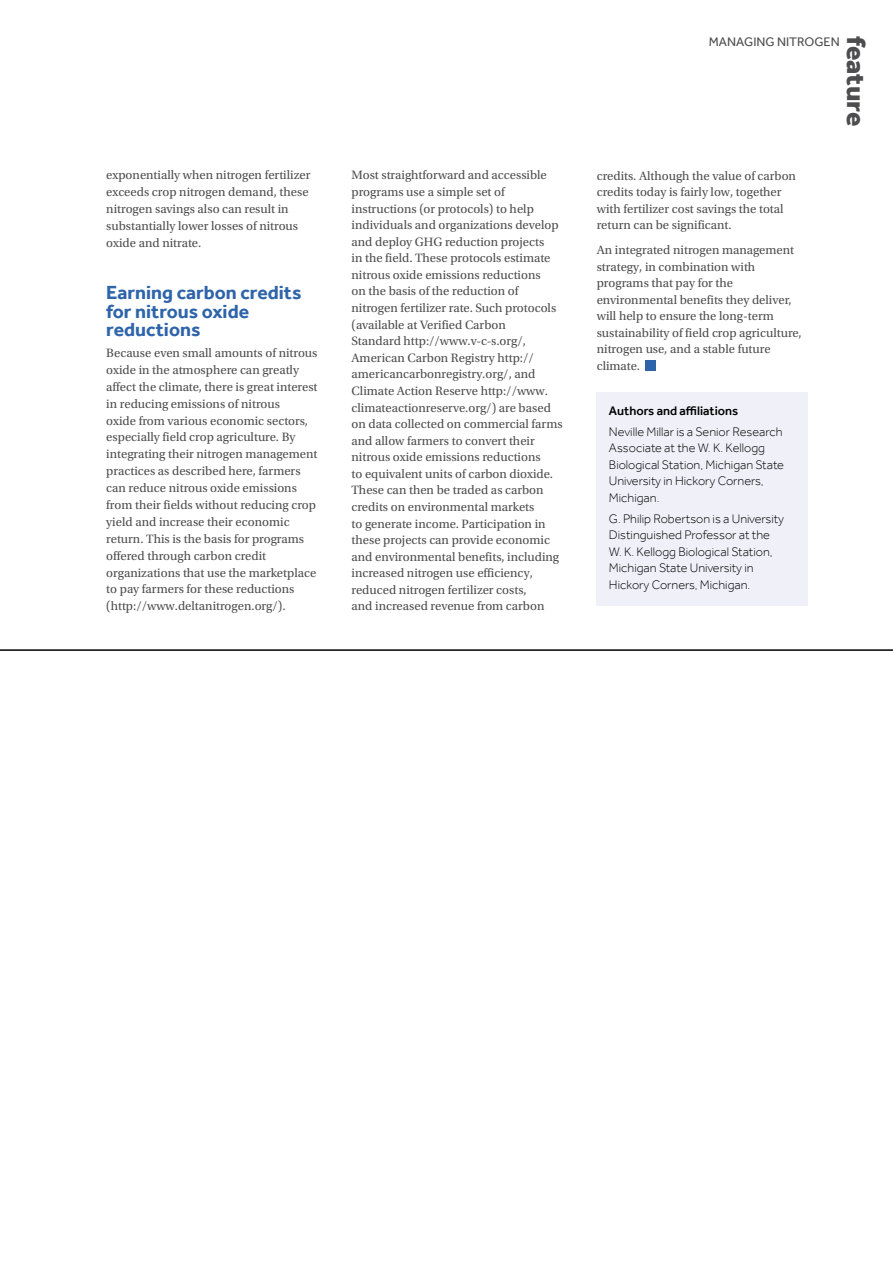
<style>
.page{position:relative;width:893px;height:1263px;background:#fff}
.page>*{position:absolute;margin:0;border:0;box-sizing:border-box;transform-origin:0 0}
.t1{font:800 27px "Effra";color:#4d4d4f}
.t2{font:700 19.5px/18.3px "Effra";color:#2e64aa}
.t3{font:12.75px/16.6px "Utopia Std";color:#4d4d4f}
.t4{font:300 12.75px/16.5px "Effra";color:#000}
.t5{font:500 12.75px "Effra";color:#000}
.t6{font:12.75px "Effra";color:#4d4d4f}
</style>
<div class="page">
<div style="left:645px;top:360px;width:11px;height:11px;background:#2e64aa"></div>
<div style="left:596px;top:392px;width:212px;height:214px;background:#eff0f8"></div>
<hr style="left:0;top:649px;width:893px;height:2px;background:#000">
<p class="t3" style="left:106px;top:167px;width:206px">exponentially when nitrogen fertilizer exceeds crop nitrogen demand, these nitrogen savings also can result in substantially lower losses of nitrous oxide and nitrate.</p>
<h2 class="t2" style="left:106px;top:283px;width:197px">Earning carbon credits for nitrous oxide reductions</h2>
<p class="t3" style="left:106px;top:345px;width:213px">Because even small amounts of nitrous oxide in the atmosphere can greatly affect the climate, there is great interest in reducing emissions of nitrous<br>oxide from various economic sectors, especially field crop agriculture. By integrating their nitrogen management practices as described here, farmers can reduce nitrous oxide emissions from their fields without reducing crop yield and increase their economic return. This is the basis for programs offered through carbon credit organizations that use the marketplace to pay farmers for these reductions (http://www.deltanitrogen.org/).</p>
<h1 class="t1" style="left:873px;top:36px;width:92px;rotate:90deg">feature</h1>
<p class="t6" style="left:709px;top:35px;width:132px">MANAGING NITROGEN</p>
<p class="t3" style="left:351px;top:167px;width:213px">Most straightforward and accessible programs use a simple set of instructions (or protocols) to help individuals and organizations develop and deploy GHG reduction projects<br>in the field. These protocols estimate nitrous oxide emissions reductions<br>on the basis of the reduction of nitrogen fertilizer rate. Such protocols (available at Verified Carbon<br>Standard http://www.v-c-s.org/, American Carbon Registry http:// americancarbonregistry.org/, and Climate Action Reserve http://www. climateactionreserve.org/) are based on data collected on commercial farms and allow farmers to convert their nitrous oxide emissions reductions<br>to equivalent units of carbon dioxide.<br>These can then be traded as carbon credits on environmental markets<br>to generate income. Participation in these projects can provide economic and environmental benefits, including increased nitrogen use efficiency, reduced nitrogen fertilizer costs,<br>and increased revenue from carbon</p>
<p class="t3" style="left:597px;top:167px;width:201px">credits. Although the value of carbon credits today is fairly low, together with fertilizer cost savings the total return can be significant.</p>
<p class="t3" style="left:597px;top:242px;width:207px">An integrated nitrogen management strategy, in combination with programs that pay for the environmental benefits they deliver, will help to ensure the long-term sustainability of field crop agriculture, nitrogen use, and a stable future climate.</p>
<p class="t5" style="left:609px;top:403px;width:131px">Authors and affiliations</p>
<p class="t4" style="left:609px;top:423px;width:177px">Neville Millar is a Senior Research<br>Associate at the W. K. Kellogg<br>Biological Station, Michigan State<br>University in Hickory Corners,<br>Michigan.</p>
<p class="t4" style="left:609px;top:510px;width:177px">G. Philip Robertson is a University<br>Distinguished Professor at the<br>W. K. Kellogg Biological Station,<br>Michigan State University in<br>Hickory Corners, Michigan.</p>
</div>
